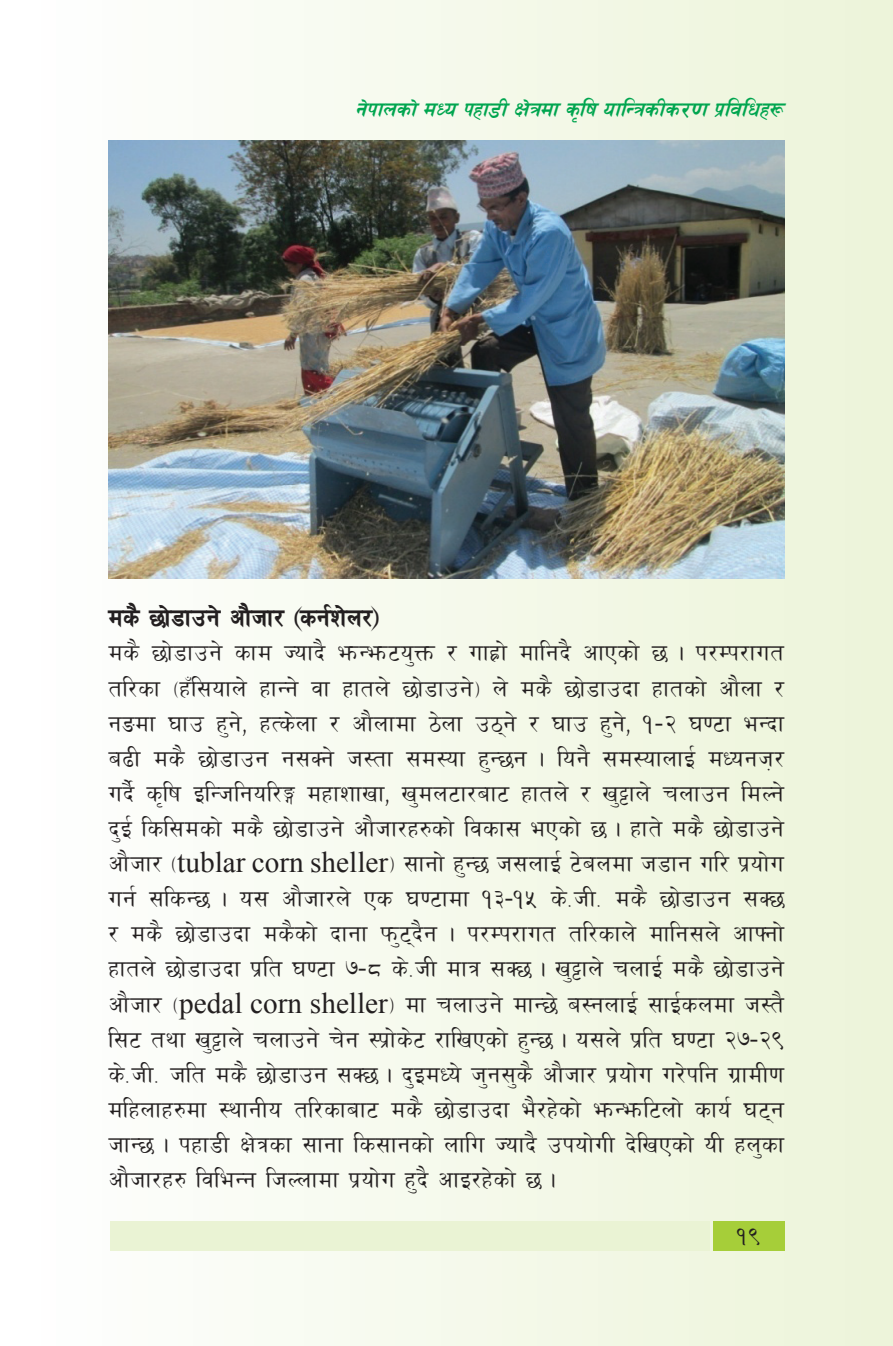
<style>
.page{position:relative;width:893px;height:1346px;background:#fff}
.page>*{position:absolute;margin:0;border:0;box-sizing:border-box;transform-origin:0 0}
.t1{font:29.25px/35.1px "Preeti";color:#231f20}
.t2{font:700 29.25px "Preeti";color:#231f20}
.t3{font:italic 700 27px "Nagarik";color:#00a54f}
.t4{font:20.25px "Fontasy Himali";color:#231f20}
.s1{font-family:"Times New Roman"}
</style>
<div class="page">
<div style="left:0;top:0;width:893px;height:1346px;background:linear-gradient(to right,#fff,#ecf4d9)"></div>
<div style="left:713px;top:1221px;width:71px;height:30px;background:#a6ce39"></div>
<div style="left:111px;top:1221px;width:599px;height:30px;background:#eaf3d4"></div>
<img style="left:108px;top:140px;width:676px;height:438px">
<p class="t3" style="left:357px;top:96px;width:429px">g]kfnsf]dWo kxf8L If]qdf s[lif oflGqsLs/0f k|ljlwx¿</p>
<p class="t2" style="left:108px;top:604px;width:273px">ds}5f]8fpg]cf}hf/ -sg{z]n/_</p>
<p class="t1" style="left:108px;top:636px;width:690px">ds}5f]8fpg]sfd Hofb}emGem6o'Qm / ufx|f]dflgb}cfPsf]5 . k/Dk/fut tl/sf -xFl;ofn]xfGg]jf xftn]5f]8fpg]_ n]ds}5f]8fpbf xftsf]cf}nf / gªdf 3fp x'g], xTs]nf / cf}nfdf 7]nf p7\g]/ 3fp x'g], !–@ 306f eGbf a9L ds}5f]8fpg g;Sg]h:tf ;d:of x'G5g . log};d:ofnfO{ dWoghÞ/ ub}{ s[lif OlGhlgol/Ë dxfzfvf, v'dn6f/af6 xftn]/ v'§fn]rnfpg ldNg] b'O{ lsl;dsf]ds}5f]8fpg]cf}hf/x?sf]ljsf; ePsf]5 . xft]ds}5f]8fpg] cf}hf/ -<span class="s1">tublar corn sheller</span>_ ;fgf]x'G5 h;nfO{ 6]andf h8fg ul/ k|of]u ug{ ;lsG5 . o; cf}hf/n]Ps 306fdf !#–!% s]=hL= ds}5f]8fpg ;S5 / ds}5f]8fpbf ds}sf]bfgf km'6\b}g . k/Dk/fut tl/sfn]dflg;n]cfˆgf] xftn]5f]8fpbf k|lt 306f &amp;–* s]=hL dfq ;S5 . v'§fn]rnfO{ ds}5f]8fpg] cf}hf/ -<span class="s1">pedal corn sheller</span>_ df rnfpg]dfG5]a:gnfO{ ;fO{sndf h:t} l;6 tyf v'§fn]rnfpg]r]g :k|f]s]6 /flvPsf]x'G5 . o;n]k|lt 306f @&amp;–@( s]=hL= hlt ds}5f]8fpg ;S5 . b'OdWo]h'g;'s}cf}hf/ k|of]u u/]klg u|fdL0f dlxnfx?df :yfgLo tl/sfaf6 ds}5f]8fpbf e}/x]sf]emGeml6nf]sfo{ 36\g hfG5 . kxf8L If]qsf ;fgf ls;fgsf]nflu Hofb}pkof]uL b]lvPsf]oL xn'sf cf}hf/x? ljleGg lhNnfdf k|of]u x'b}cfO/x]sf]5 .</p>
<p class="t4" style="left:737px;top:1222px;width:25px">19</p>
</div>
